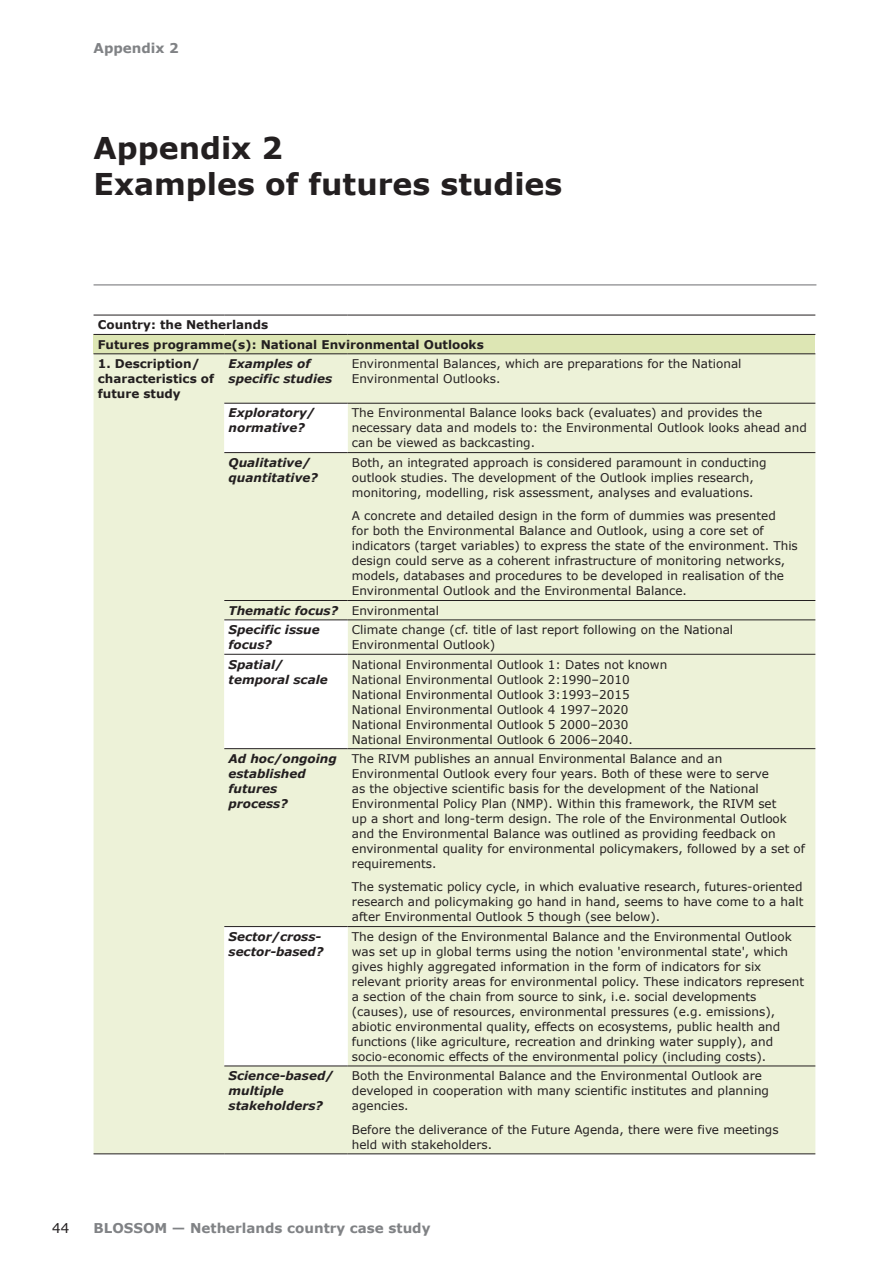
<style>
.page{position:relative;width:893px;height:1263px;background:#fff}
.page>*{position:absolute;margin:0;border:0;box-sizing:border-box;transform-origin:0 0}
.t1{font:700 30px/36px "Verdana";color:#231f20}
.t2{font:700 13.5px "Verdana";color:#808285}
.t3{font:13.5px "Verdana";color:#231f20}
.t4{font:12px/15px "Verdana";color:#231f20}
.t5{font:italic 700 12px/15px "Verdana";color:#231f20}
.t6{font:700 12px/15px "Verdana";color:#231f20}
.s1{font-weight:400;font-style:normal}
</style>
<div class="page">
<hr style="left:94px;top:285px;width:722px;height:1px;background:#6c6d70">
<div style="left:94px;top:334px;width:721px;height:20px;background:#dde6b4"></div>
<div style="left:94px;top:355px;width:721px;height:798px;background:#edf2d8"></div>
<svg style="left:224px;top:404px;width:124px;height:662px;fill:#edf2d8"></svg>
<hr style="left:94px;top:315px;width:130px;height:1px;background:#231f20">
<hr style="left:224px;top:315px;width:124px;height:1px;background:#231f20">
<hr style="left:348px;top:315px;width:467px;height:1px;background:#231f20">
<hr style="left:94px;top:334px;width:130px;height:1px;background:#231f20">
<hr style="left:224px;top:334px;width:124px;height:1px;background:#231f20">
<hr style="left:348px;top:334px;width:467px;height:1px;background:#231f20">
<hr style="left:224px;top:403px;width:124px;height:1px;background:#231f20">
<hr style="left:348px;top:403px;width:467px;height:1px;background:#231f20">
<hr style="left:224px;top:452px;width:124px;height:1px;background:#231f20">
<hr style="left:348px;top:452px;width:467px;height:1px;background:#231f20">
<hr style="left:224px;top:600px;width:124px;height:1px;background:#231f20">
<hr style="left:348px;top:600px;width:467px;height:1px;background:#231f20">
<hr style="left:224px;top:620px;width:124px;height:1px;background:#231f20">
<hr style="left:348px;top:620px;width:467px;height:1px;background:#231f20">
<hr style="left:224px;top:654px;width:124px;height:1px;background:#231f20">
<hr style="left:348px;top:654px;width:467px;height:1px;background:#231f20">
<hr style="left:224px;top:748px;width:124px;height:1px;background:#231f20">
<hr style="left:348px;top:748px;width:467px;height:1px;background:#231f20">
<hr style="left:224px;top:926px;width:124px;height:1px;background:#231f20">
<hr style="left:348px;top:926px;width:467px;height:1px;background:#231f20">
<hr style="left:348px;top:1153px;width:467px;height:1px;background:#231f20">
<hr style="left:224px;top:1066px;width:124px;height:1px;background:#231f20">
<hr style="left:348px;top:1066px;width:467px;height:1px;background:#231f20">
<hr style="left:94px;top:354px;width:130px;height:1px;background:#231f20">
<hr style="left:224px;top:354px;width:124px;height:1px;background:#231f20">
<hr style="left:348px;top:354px;width:467px;height:1px;background:#231f20">
<hr style="left:94px;top:1153px;width:130px;height:1px;background:#231f20">
<hr style="left:224px;top:1153px;width:124px;height:1px;background:#231f20">
<p class="t2" style="left:94px;top:39px;width:87px">Appendix 2</p>
<h1 class="t1" style="left:94px;top:129px;width:470px">Appendix 2<br>Examples of futures studies</h1>
<p class="t6" style="left:98px;top:315px;width:387px;line-height:19.4px">Country: the Netherlands<br>Futures programme(s): National Environmental Outlooks</p>
<p class="t6" style="left:98px;top:356px;width:118px">1. Description/ characteristics of future study</p>
<p class="t5" style="left:229px;top:356px;width:105px">Examples of specific studies</p>
<p class="t4" style="left:352px;top:356px;width:391px">Environmental Balances, which are preparations for the National<br>Environmental Outlooks.</p>
<p class="t5" style="left:229px;top:405px;width:88px">Exploratory/ normative?</p>
<p class="t4" style="left:352px;top:405px;width:456px">The Environmental Balance looks back (evaluates) and provides the necessary data and models to: the Environmental Outlook looks ahead and can be viewed as backcasting.</p>
<p class="t5" style="left:229px;top:455px;width:91px">Qualitative/ quantitative?</p>
<p class="t4" style="left:352px;top:455px;width:416px">Both, an integrated approach is considered paramount in conducting outlook studies. The development of the Outlook implies research, monitoring, modelling, risk assessment, analyses and evaluations.</p>
<p class="t4" style="left:352px;top:508px;width:447px">A concrete and detailed design in the form of dummies was presented<br>for both the Environmental Balance and Outlook, using a core set of indicators (target variables) to express the state of the environment. This design could serve as a coherent infrastructure of monitoring networks, models, databases and procedures to be developed in realisation of the Environmental Outlook and the Environmental Balance.</p>
<p class="t5" style="left:229px;top:600px;width:212px;line-height:19.4px">Thematic focus? <span class="s1">Environmental<br></span>Specific issue</p>
<p class="t5" style="left:229px;top:637px;width:45px">focus?</p>
<p class="t4" style="left:352px;top:622px;width:383px">Climate change (cf. title of last report following on the National<br>Environmental Outlook)</p>
<p class="t5" style="left:229px;top:656px;width:101px">Spatial/ temporal scale</p>
<p class="t4" style="left:352px;top:656px;width:317px">National Environmental Outlook 1: Dates not known National Environmental Outlook 2:1990–2010<br>National Environmental Outlook 3:1993–2015<br>National Environmental Outlook 4 1997–2020<br>National Environmental Outlook 5 2000–2030<br>National Environmental Outlook 6 2006–2040.</p>
<p class="t5" style="left:229px;top:751px;width:110px">Ad hoc/ongoing established futures process?</p>
<p class="t4" style="left:352px;top:751px;width:455px">The RIVM publishes an annual Environmental Balance and an Environmental Outlook every four years. Both of these were to serve<br>as the objective scientific basis for the development of the National Environmental Policy Plan (NMP). Within this framework, the RIVM set<br>up a short and long-term design. The role of the Environmental Outlook and the Environmental Balance was outlined as providing feedback on environmental quality for environmental policymakers, followed by a set of requirements.</p>
<p class="t4" style="left:352px;top:879px;width:453px;text-align:justify">The systematic policy cycle, in which evaluative research, futures-oriented research and policymaking go hand in hand, seems to have come to a halt after Environmental Outlook 5 though (see below).</p>
<p class="t5" style="left:229px;top:929px;width:96px">Sector/cross&shy;sector-based?</p>
<p class="t4" style="left:352px;top:929px;width:454px">The design of the Environmental Balance and the Environmental Outlook was set up in global terms using the notion 'environmental state', which gives highly aggregated information in the form of indicators for six relevant priority areas for environmental policy. These indicators represent a section of the chain from source to sink, i.e. social developments (causes), use of resources, environmental pressures (e.g. emissions), abiotic environmental quality, effects on ecosystems, public health and functions (like agriculture, recreation and drinking water supply), and socio-economic effects of the environmental policy (including costs).</p>
<p class="t5" style="left:229px;top:1068px;width:107px">Science-based/ multiple stakeholders?</p>
<p class="t4" style="left:352px;top:1068px;width:419px">Both the Environmental Balance and the Environmental Outlook are developed in cooperation with many scientific institutes and planning agencies.</p>
<p class="t4" style="left:352px;top:1122px;width:428px">Before the deliverance of the Future Agenda, there were five meetings held with stakeholders.</p>
<p class="t3" style="left:52px;top:1219px;width:19px">44</p>
<p class="t2" style="left:94px;top:1219px;width:338px">BLOSSOM — Netherlands country case study</p>
</div>
